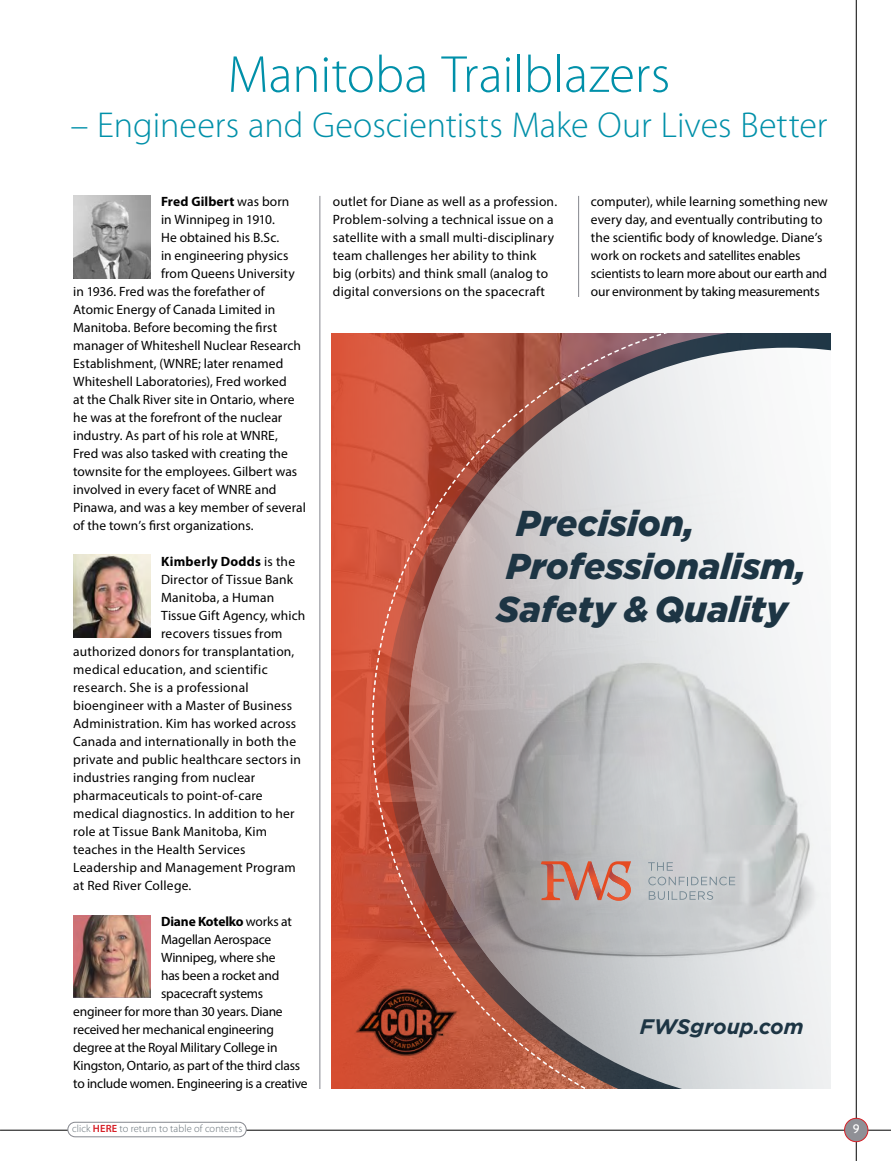
<style>
.page{position:relative;width:891px;height:1161px;background:#fff}
.page>*{position:absolute;margin:0;border:0;box-sizing:border-box;transform-origin:0 0}
.t1{font:300 52.5px "Myriad Pro";color:#0090a9}
.t2{font:300 36.15px "Myriad Pro";color:#0090a9}
.t3{font:italic 900 36px/43.2px "Gotham";color:#1d3544}
.t4{font:italic 700 21px "Gotham";color:#1d3544}
.t5{font:13.5px/18px "Myriad Pro";letter-spacing:.005em;color:#000}
.t6{font:13.5px "Myriad Pro";letter-spacing:-.015em;color:#000}
.t7{font:13.5px "Myriad Pro";letter-spacing:-.02em;color:#000}
.t8{font:700 13.5px "Myriad Pro";letter-spacing:.015em;color:#000}
.t9{font:13.5px "Myriad Pro";letter-spacing:.025em;color:#000}
.t10{font:700 13.5px "Myriad Pro";letter-spacing:-.01em;color:#000}
.t11{font:500 13.5px "Agenda";color:#fff}
.t12{font:300 10.5px "Myriad Pro";letter-spacing:.01em;color:#636e75}
.s1{font-weight:400}
.s2{font-weight:600;color:#d61f26}
</style>
<div class="page">
<img style="left:73px;top:555px;width:78px;height:82px">
<img style="left:73px;top:915px;width:78px;height:83px">
<img style="left:73px;top:196px;width:78px;height:82px">
<hr style="left:320px;top:196px;width:1px;height:893px;background:#85878e">
<hr style="left:578px;top:196px;width:1px;height:101px;background:#85878e">
<svg style="left:332px;top:333px;width:39px;height:756px;background:#d65238"></svg>
<svg style="left:371px;top:333px;width:14px;height:756px;background:#d1573f"></svg>
<svg style="left:385px;top:333px;width:402px;height:756px;background:#b25444"></svg>
<svg style="left:409px;top:348px;width:422px;height:741px"></svg>
<img style="left:409px;top:641px;width:422px;height:368px">
<svg style="left:541px;top:861px;width:90px;height:40px;background:#c38f83"></svg>
<svg style="left:648px;top:862px;width:25px;height:9px"></svg>
<svg style="left:648px;top:877px;width:87px;height:8px"></svg>
<svg style="left:649px;top:891px;width:64px;height:9px"></svg>
<img style="left:353px;top:986px;width:108px;height:72px">
<svg style="left:787px;top:333px;width:44px;height:391px"></svg>
<hr style="left:0;top:1130px;width:891px;height:1px;background:#000">
<hr style="left:856px;top:0;width:1px;height:1161px;background:#000">
<div style="left:845px;top:1118px;width:23px;height:24px;background:#8f9096;border-radius:50%"></div>
<div style="left:844px;top:1118px;width:24px;height:24px;border:1px solid #d61f26;border-radius:50%"></div>
<div style="left:68px;top:1122px;width:178px;height:15px;background:#fff;border-radius:7px"></div>
<div style="left:68px;top:1122px;width:178px;height:15px;border:1px solid #85878e;border-radius:7px"></div>
<h1 class="t1" style="left:228px;top:43px;width:444px">Manitoba Trailblazers</h1>
<h2 class="t2" style="left:71px;top:103px;width:758px">– Engineers and Geoscientists Make Our Lives Better</h2>
<p class="t8" style="left:161px;top:193px;width:130px">Fred Gilbert <span class="s1">was born</span></p>
<p class="t5" style="left:161px;top:211px;width:115px">in Winnipeg in 1910.</p>
<p class="t5" style="left:161px;top:229px;width:120px">He obtained his B.Sc.</p>
<p class="t5" style="left:161px;top:247px;width:129px">in engineering physics</p>
<p class="t5" style="left:161px;top:265px;width:135px">from Queens University</p>
<p class="t5" style="left:73px;top:283px;width:193px">in 1936. Fred was the forefather of</p>
<p class="t5" style="left:73px;top:301px;width:204px">Atomic Energy of Canada Limited in</p>
<p class="t5" style="left:73px;top:319px;width:206px">Manitoba. Before becoming the first</p>
<p class="t5" style="left:73px;top:337px;width:229px">manager of Whiteshell Nuclear Research</p>
<p class="t5" style="left:73px;top:355px;width:212px">Establishment, (WNRE; later renamed</p>
<p class="t5" style="left:73px;top:373px;width:215px">Whiteshell Laboratories), Fred worked</p>
<p class="t5" style="left:73px;top:391px;width:223px">at the Chalk River site in Ontario, where</p>
<p class="t5" style="left:73px;top:409px;width:211px">he was at the forefront of the nuclear</p>
<p class="t5" style="left:73px;top:427px;width:206px">industry. As part of his role at WNRE,</p>
<p class="t5" style="left:73px;top:445px;width:216px">Fred was also tasked with creating the</p>
<p class="t5" style="left:73px;top:463px;width:226px">townsite for the employees. Gilbert was</p>
<p class="t5" style="left:73px;top:481px;width:205px">involved in every facet of WNRE and</p>
<p class="t5" style="left:73px;top:499px;width:234px">Pinawa, and was a key member of several</p>
<p class="t5" style="left:73px;top:517px;width:182px">of the town’s first organizations.</p>
<p class="t8" style="left:161px;top:553px;width:136px">Kimberly Dodds <span class="s1">is the</span></p>
<p class="t5" style="left:161px;top:571px;width:134px">Director of Tissue Bank</p>
<p class="t5" style="left:161px;top:589px;width:115px">Manitoba, a Human</p>
<p class="t5" style="left:161px;top:607px;width:146px">Tissue Gift Agency, which</p>
<p class="t5" style="left:161px;top:625px;width:123px">recovers tissues from</p>
<p class="t5" style="left:73px;top:643px;width:223px">authorized donors for transplantation,</p>
<p class="t9" style="left:73px;top:662px;width:196px">medical education, and scientific</p>
<p class="t5" style="left:73px;top:679px;width:177px">research. She is a professional</p>
<p class="t5" style="left:73px;top:697px;width:220px">bioengineer with a Master of Business</p>
<p class="t5" style="left:73px;top:715px;width:225px">Administration. Kim has worked across</p>
<p class="t5" style="left:73px;top:733px;width:224px">Canada and internationally in both the</p>
<p class="t5" style="left:73px;top:751px;width:229px">private and public healthcare sectors in</p>
<p class="t5" style="left:73px;top:769px;width:184px">industries ranging from nuclear</p>
<p class="t5" style="left:73px;top:787px;width:191px">pharmaceuticals to point-of-care</p>
<p class="t5" style="left:73px;top:805px;width:223px">medical diagnostics. In addition to her</p>
<p class="t5" style="left:73px;top:823px;width:195px">role at Tissue Bank Manitoba, Kim</p>
<p class="t5" style="left:73px;top:841px;width:174px">teaches in the Health Services</p>
<p class="t5" style="left:73px;top:859px;width:224px">Leadership and Management Program</p>
<p class="t5" style="left:73px;top:877px;width:120px">at Red River College.</p>
<p class="t10" style="left:161px;top:913px;width:132px">Diane Kotelko <span class="s1">works at</span></p>
<p class="t7" style="left:161px;top:932px;width:112px">Magellan Aerospace</p>
<p class="t6" style="left:161px;top:950px;width:116px">Winnipeg, where she</p>
<p class="t6" style="left:161px;top:968px;width:120px">has been a rocket and</p>
<p class="t6" style="left:161px;top:986px;width:104px">spacecraft systems</p>
<p class="t6" style="left:73px;top:1004px;width:211px">engineer for more than 30 years. Diane</p>
<p class="t6" style="left:73px;top:1022px;width:202px">received her mechanical engineering</p>
<p class="t6" style="left:73px;top:1040px;width:206px">degree at the Royal Military College in</p>
<p class="t7" style="left:73px;top:1058px;width:228px">Kingston, Ontario, as part of the third class</p>
<p class="t7" style="left:73px;top:1076px;width:236px">to include women. Engineering is a creative</p>
<p class="t5" style="left:333px;top:193px;width:226px">outlet for Diane as well as a profession.<br>Problem-solving a technical issue on a satellite with a small multi-disciplinary team challenges her ability to think big (orbits) and think small (analog to digital conversions on the spacecraft</p>
<p class="t5" style="left:591px;top:193px;width:238px">computer), while learning something new every day, and eventually contributing to the scientific body of knowledge. Diane’s work on rockets and satellites enables scientists to learn more about our earth and our environment by taking measurements</p>
<h3 class="t3" style="left:496px;top:501px;width:311px;text-indent:20px">Precision,<br>Professionalism,<br>Safety &amp; Quality</h3>
<h3 class="t4" style="left:640px;top:1013px;width:165px">FWSgroup.com</h3>
<p class="t12" style="left:72px;top:1123px;width:172px">click <span class="s2">HERE</span> to return to table of contents</p>
<p class="t11" style="left:853px;top:1121px;width:8px">9</p>
</div>
